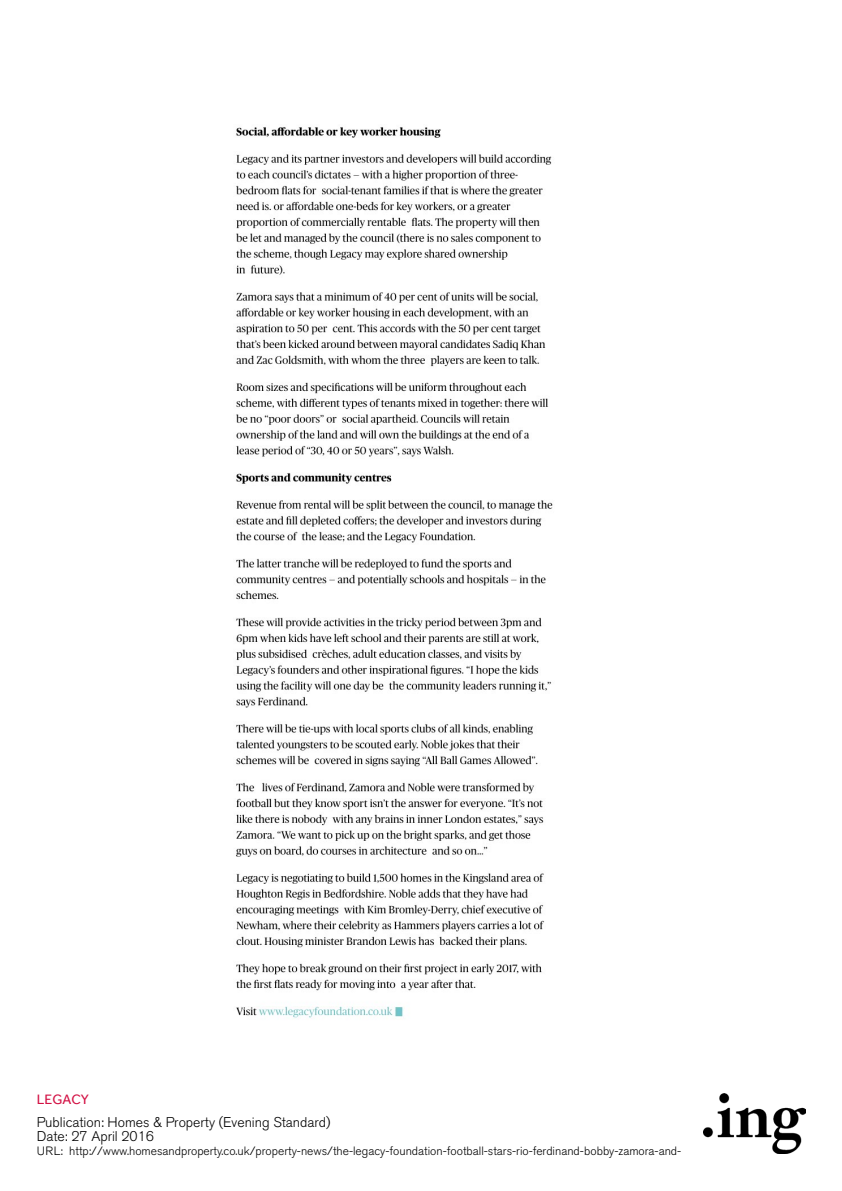
<style>
.page{position:relative;width:842px;height:1191px;background:#fff}
.page>*{position:absolute;margin:0;border:0;box-sizing:border-box;transform-origin:0 0}
.t1{font:300 14px/14px "Akzidenz Grotesk BE";color:#000}
.t2{font:14px "Effra";color:#d31245}
.t3{font:300 12px "Akzidenz Grotesk BE";color:#000}
</style>
<div class="page">
<img style="left:704px;top:1093px;width:102px;height:60px">
<img style="left:236px;top:127px;width:317px;height:891px">
<p class="t2" style="left:37px;top:1091px;width:54px">LEGACY</p>
<p class="t1" style="left:37px;top:1115px;width:295px">Publication: Homes &amp; Property (Evening Standard)<br>Date: 27 April 2016</p>
<p class="t3" style="left:37px;top:1143px;width:646px">URL: http://www.homesandproperty.co.uk/property-news/the-legacy-foundation-football-stars-rio-ferdinand-bobby-zamora-and-</p>
</div>
